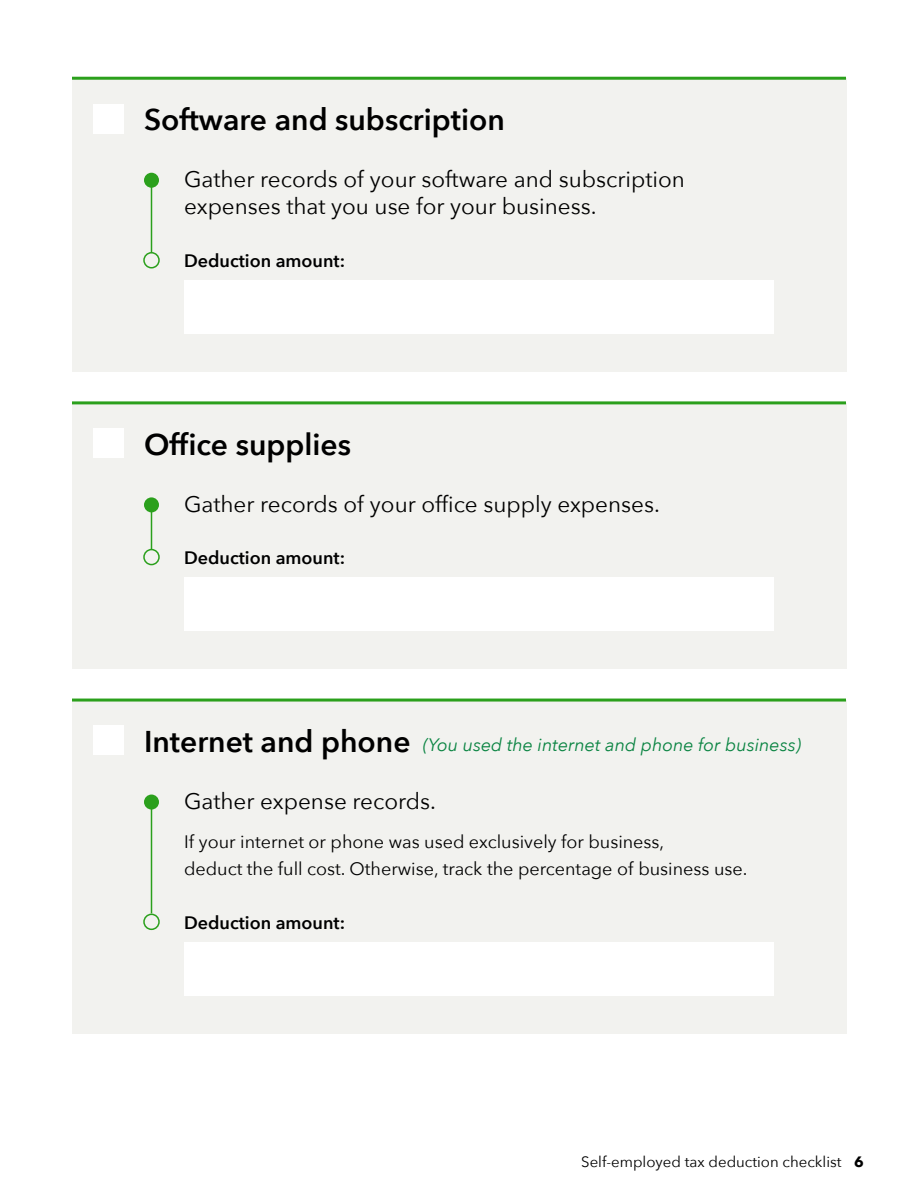
<style>
.page{position:relative;width:918px;height:1188px;background:#fff}
.page>*{position:absolute;margin:0;border:0;box-sizing:border-box;transform-origin:0 0}
.t1{font:600 30px "Avenir Next";color:#000}
.t2{font:22.5px/27px "Avenir Next";color:#000}
.t3{font:18px/27px "Avenir Next";color:#000}
.t4{font:italic 18px "Avenir Next";color:#0a8442}
.t5{font:600 18px "Avenir Next";color:#000}
.t6{font:15px "Avenir Next";color:#000}
.s1{font-weight:600;font-style:normal;font-size:30px;color:#000}
.s2{font-weight:700}
</style>
<div class="page">
<div style="left:72px;top:700px;width:774px;height:333px;background:#f2f2ef"></div>
<div style="left:72px;top:78px;width:774px;height:294px;background:#f2f2ef"></div>
<div style="left:72px;top:403px;width:774px;height:266px;background:#f2f2ef"></div>
<hr style="left:72px;top:699px;width:774px;height:3px;background:#2ba01c">
<hr style="left:72px;top:77px;width:774px;height:3px;background:#2ba01c">
<hr style="left:72px;top:401px;width:774px;height:3px;background:#2ba01c">
<div style="left:144px;top:795px;width:15px;height:15px;background:#2ba01c;border-radius:50%"></div>
<div style="left:144px;top:173px;width:15px;height:15px;background:#2ba01c;border-radius:50%"></div>
<div style="left:144px;top:497px;width:15px;height:15px;background:#2ba01c;border-radius:50%"></div>
<div style="left:143px;top:914px;width:17px;height:16px;border:2px solid #2ba01c;border-radius:50%"></div>
<div style="left:143px;top:252px;width:17px;height:16px;border:2px solid #2ba01c;border-radius:50%"></div>
<div style="left:143px;top:549px;width:17px;height:16px;border:2px solid #2ba01c;border-radius:50%"></div>
<hr style="left:151px;top:802px;width:1px;height:111px;background:#2ba01c">
<hr style="left:151px;top:180px;width:1px;height:72px;background:#2ba01c">
<hr style="left:151px;top:505px;width:1px;height:45px;background:#2ba01c">
<div style="left:93px;top:104px;width:30px;height:30px;background:#fff"></div>
<div style="left:184px;top:280px;width:590px;height:54px;background:#fff"></div>
<div style="left:93px;top:428px;width:30px;height:30px;background:#fff"></div>
<div style="left:184px;top:577px;width:590px;height:54px;background:#fff"></div>
<div style="left:93px;top:725px;width:30px;height:30px;background:#fff"></div>
<div style="left:184px;top:942px;width:590px;height:54px;background:#fff"></div>
<h1 class="t1" style="left:144px;top:107px;width:362px">Software and subscription</h1>
<p class="t2" style="left:184px;top:168px;width:502px">Gather records of your software and subscription expenses that you use for your business.</p>
<p class="t5" style="left:184px;top:253px;width:163px">Deduction amount:</p>
<h1 class="t1" style="left:144px;top:418px;width:209px">Of昀椀ce supplies</h1>
<p class="t2" style="left:184px;top:490px;width:477px">Gather records of your of昀椀ce supply expenses.</p>
<p class="t5" style="left:184px;top:550px;width:163px">Deduction amount:</p>
<p class="t4" style="left:144px;top:737px;width:659px"><span class="s1">Internet and phone</span> (You used the internet and phone for business)</p>
<p class="t2" style="left:184px;top:790px;width:253px">Gather expense records.</p>
<p class="t3" style="left:184px;top:830px;width:565px">If your internet or phone was used exclusively for business,<br>deduct the full cost. Otherwise, track the percentage of business use.</p>
<p class="t5" style="left:184px;top:915px;width:163px">Deduction amount:</p>
<p class="t6" style="left:581px;top:1155px;width:284px">Self-employed tax deduction checklist <span class="s2">6</span></p>
</div>
